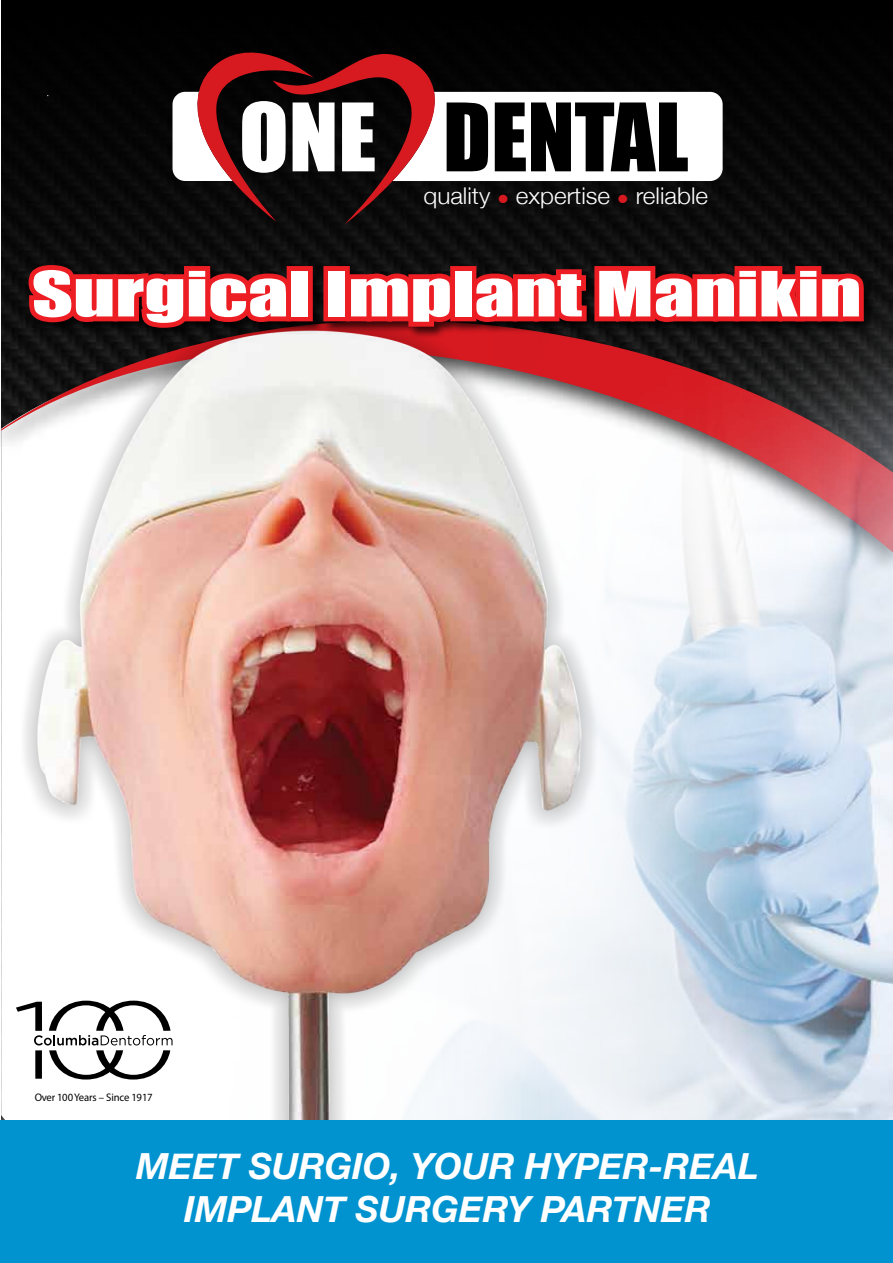
<style>
.page{position:relative;width:893px;height:1263px;background:#fff}
.page>*{position:absolute;margin:0;border:0;box-sizing:border-box;transform-origin:0 0}
.t1{font:87px "Impact";color:#000}
.t2{font:57.6px "Impact";color:#fff;scale:1.4 1}
.t3{font:italic 700 36px/43.2px "Helvetica Neue";color:#fff;text-align:center}
.t4{font:300 23.1px "Helvetica Neue";color:#fff;scale:1.05 1}
.t5{font:700 10.95px "Helvetica LT Std";letter-spacing:-.01em;color:#000}
.s1{color:#fff}
.s2{color:#d71920}
</style>
<div class="page">
<div style="left:1px;top:0;width:892px;height:1263px;background:#020202"></div>
<svg style="left:173px;top:92px;width:9px;height:65px"></svg>
<svg style="left:182px;top:52px;width:271px;height:105px"></svg>
<img style="left:33px;top:157px;width:860px;height:963px">
<img style="left:6px;top:222px;width:876px;height:898px">
<div style="left:0;top:1120px;width:893px;height:143px;background:#0093d0"></div>
<svg style="left:16px;top:1001px;width:157px;height:78px"></svg>
<div style="left:28px;top:264px;width:849px;height:77px;background:#000;opacity:.75"></div>
<svg style="left:20px;top:258px;width:276px;height:77px"></svg>
<div style="left:287px;top:266px;width:26px;height:55px;border:10px solid #ed1d24"></div>
<div style="left:323px;top:266px;width:27px;height:55px;border:10px solid #ed1d24"></div>
<svg style="left:341px;top:92px;width:528px;height:252px"></svg>
<h1 class="t1" style="left:239px;top:70px;width:451px"><span class="s1">ONE</span> DENTAL</h1>
<p class="t4" style="left:423px;top:177px;width:273px">quality <span class="s2">•</span> expertise <span class="s2">•</span> reliable</p>
<h2 class="t2" style="left:32px;top:249px;width:594px">Surgical Implant Manikin</h2>
<p class="t5" style="left:35px;top:1091px;width:119px">Over 100Years – Since 1917</p>
<p class="t3" style="left:136px;top:1145px;width:624px">MEET SURGIO, YOUR HYPER-REAL<br>IMPLANT SURGERY PARTNER</p>
</div>
